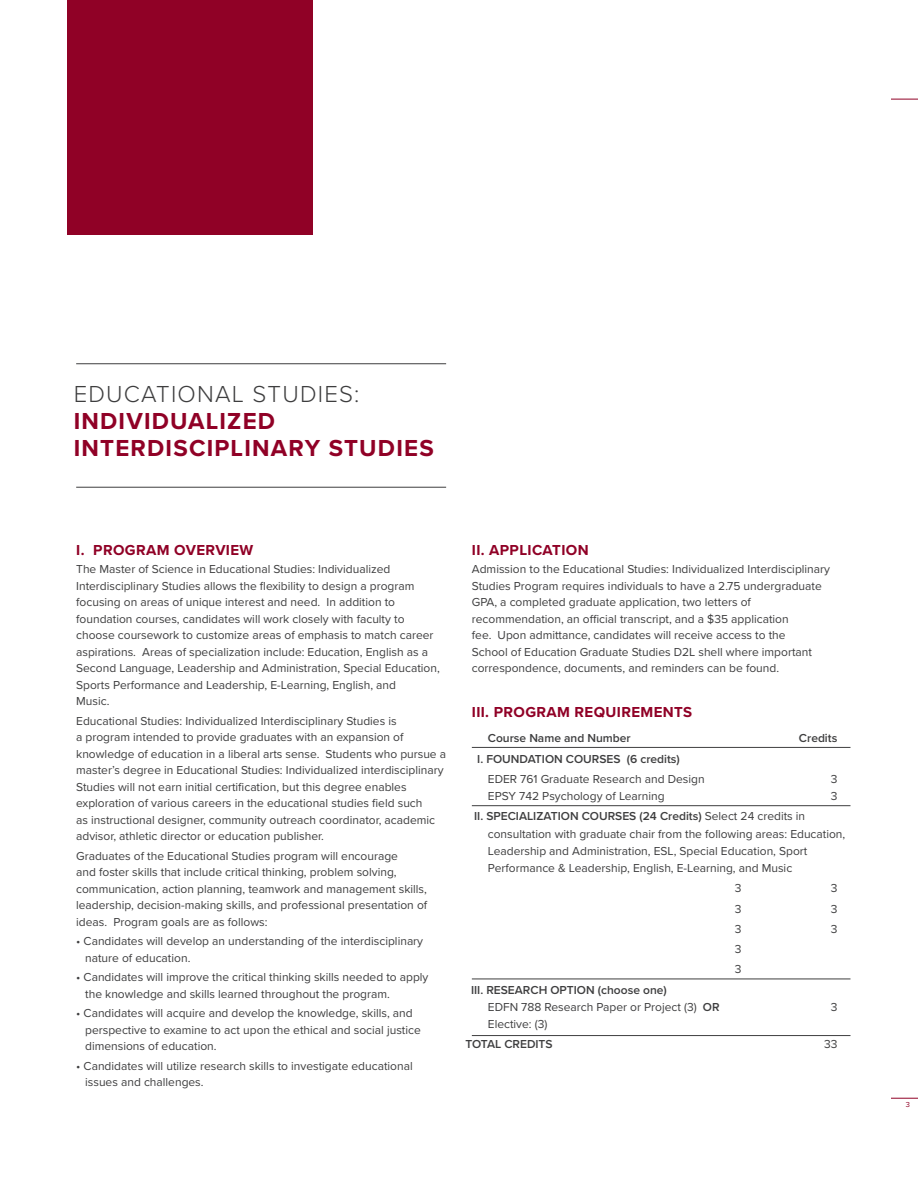
<style>
.page{position:relative;width:918px;height:1188px;background:#fff}
.page>*{position:absolute;margin:0;border:0;box-sizing:border-box;transform-origin:0 0}
.t1{font:700 24px/27px "Proxima Nova";letter-spacing:.05em;color:#900126}
.t2{font:300 24px "Proxima Nova";letter-spacing:.05em;color:#3e3e3f}
.t3{font:700 15px "Proxima Nova";letter-spacing:.025em;color:#900126}
.t4{font:12px/16.5px "Proxima Nova";color:#3e3e3f}
.t5{font:600 12px "Proxima Nova";color:#3e3e3f}
.t6{font:7.5px "Proxima Nova";color:#900126}
.s1{font-weight:600}
</style>
<div class="page">
<svg style="left:891px;top:99px;width:27px;height:1px"></svg>
<svg style="left:891px;top:1098px;width:27px;height:1px"></svg>
<hr style="left:76px;top:363px;width:370px;height:1px;background:#3e3e3f">
<hr style="left:76px;top:487px;width:370px;height:1px;background:#3e3e3f">
<hr style="left:472px;top:805px;width:378px;height:1px;background:#3e3e3f">
<hr style="left:472px;top:747px;width:378px;height:1px;background:#3e3e3f">
<hr style="left:472px;top:979px;width:378px;height:1px;background:#3e3e3f">
<hr style="left:472px;top:1035px;width:378px;height:1px;background:#3e3e3f">
<div style="left:68px;top:0;width:246px;height:234px;background:#900126"></div>
<h1 class="t2" style="left:74px;top:376px;width:287px">EDUCATIONAL STUDIES:</h1>
<h1 class="t1" style="left:74px;top:407px;width:362px">INDIVIDUALIZED<br>INTERDISCIPLINARY STUDIES</h1>
<p class="t3" style="left:76px;top:539px;width:179px">I. PROGRAM OVERVIEW</p>
<p class="t4" style="left:76px;top:560px;width:365px">The Master of Science in Educational Studies: Individualized Interdisciplinary Studies allows the flexibility to design a program focusing on areas of unique interest and need. In addition to foundation courses, candidates will work closely with faculty to choose coursework to customize areas of emphasis to match career aspirations. Areas of specialization include: Education, English as a Second Language, Leadership and Administration, Special Education, Sports Performance and Leadership, E-Learning, English, and<br>Music.</p>
<p class="t4" style="left:76px;top:712px;width:371px">Educational Studies: Individualized Interdisciplinary Studies is<br>a program intended to provide graduates with an expansion of knowledge of education in a liberal arts sense. Students who pursue a master’s degree in Educational Studies: Individualized interdisciplinary Studies will not earn initial certification, but this degree enables exploration of various careers in the educational studies field such<br>as instructional designer, community outreach coordinator, academic advisor, athletic director or education publisher.</p>
<p class="t4" style="left:76px;top:847px;width:353px">Graduates of the Educational Studies program will encourage<br>and foster skills that include critical thinking, problem solving, communication, action planning, teamwork and management skills, leadership, decision-making skills, and professional presentation of ideas. Program goals are as follows:</p>
<p class="t4" style="left:85px;top:932px;width:339px;text-indent:-9px">• Candidates will develop an understanding of the interdisciplinary nature of education.</p>
<p class="t4" style="left:85px;top:968px;width:345px;text-indent:-9px">• Candidates will improve the critical thinking skills needed to apply the knowledge and skills learned throughout the program.</p>
<p class="t4" style="left:85px;top:1004px;width:337px;text-indent:-9px">• Candidates will acquire and develop the knowledge, skills, and perspective to examine to act upon the ethical and social justice dimensions of education.</p>
<p class="t4" style="left:85px;top:1057px;width:329px;text-indent:-9px">• Candidates will utilize research skills to investigate educational issues and challenges.</p>
<p class="t3" style="left:472px;top:539px;width:118px">II. APPLICATION</p>
<p class="t4" style="left:472px;top:560px;width:360px">Admission to the Educational Studies: Individualized Interdisciplinary Studies Program requires individuals to have a 2.75 undergraduate GPA, a completed graduate application, two letters of recommendation, an official transcript, and a $35 application<br>fee. Upon admittance, candidates will receive access to the<br>School of Education Graduate Studies D2L shell where important correspondence, documents, and reminders can be found.</p>
<p class="t3" style="left:472px;top:701px;width:222px">III. PROGRAM REQUIREMENTS</p>
<p class="t5" style="left:488px;top:730px;width:144px">Course Name and Number</p>
<p class="t5" style="left:799px;top:730px;width:40px">Credits</p>
<p class="t5" style="left:477px;top:750px;width:204px">I. FOUNDATION COURSES (6 credits)</p>
<p class="t4" style="left:488px;top:770px;width:218px">EDER 761 Graduate Research and Design</p>
<p class="t4" style="left:831px;top:770px;width:8px">3</p>
<p class="t4" style="left:488px;top:787px;width:178px">EPSY 742 Psychology of Learning</p>
<p class="t4" style="left:831px;top:787px;width:8px">3</p>
<p class="t4" style="left:488px;top:807px;width:359px;line-height:17.2px;text-indent:-14px"><span class="s1">II. SPECIALIZATION COURSES (24 Credits)</span> Select 24 credits in consultation with graduate chair from the following areas: Education, Leadership and Administration, ESL, Special Education, Sport Performance &amp; Leadership, English, E-Learning, and Music</p>
<p class="t4" style="left:735px;top:880px;width:8px">3</p>
<p class="t4" style="left:831px;top:880px;width:8px">3</p>
<p class="t4" style="left:735px;top:900px;width:8px">3</p>
<p class="t4" style="left:831px;top:900px;width:8px">3</p>
<p class="t4" style="left:735px;top:920px;width:8px">3</p>
<p class="t4" style="left:831px;top:920px;width:8px">3</p>
<p class="t4" style="left:735px;top:939px;width:8px;line-height:20.2px">3<br>3</p>
<p class="t4" style="left:488px;top:981px;width:233px;line-height:17.2px;text-indent:-17px"><span class="s1">III. RESEARCH OPTION (choose one)<br></span>EDFN 788 Research Paper or Project (3) <span class="s1">OR</span></p>
<p class="t4" style="left:831px;top:998px;width:8px">3</p>
<p class="t4" style="left:488px;top:1015px;width:61px">Elective: (3)</p>
<p class="t5" style="left:465px;top:1035px;width:89px">TOTAL CREDITS</p>
<p class="t4" style="left:824px;top:1036px;width:15px">33</p>
<p class="t6" style="left:906px;top:1099px;width:6px">3</p>
</div>
